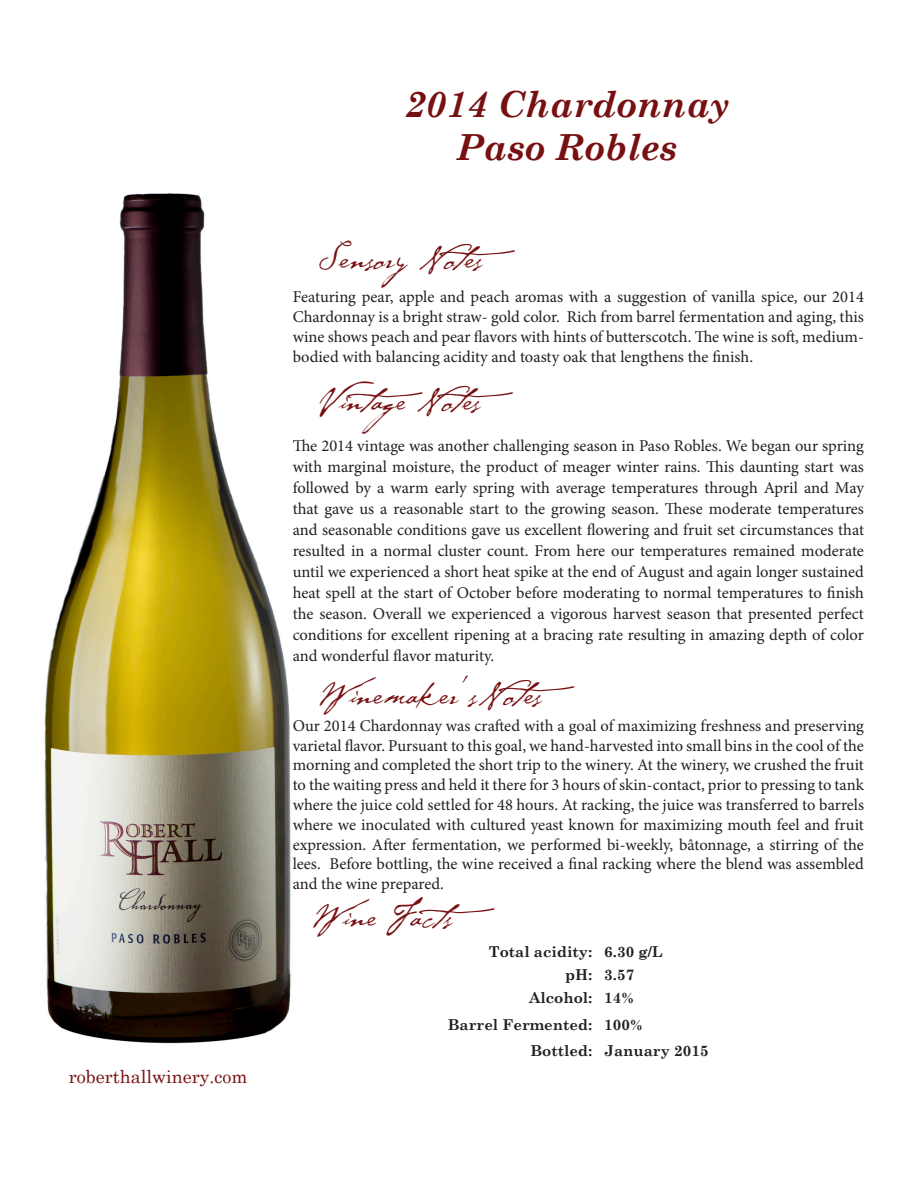
<style>
.page{position:relative;width:918px;height:1188px;background:#fff}
.page>*{position:absolute;margin:0;border:0;box-sizing:border-box;transform-origin:0 0}
.t1{font:36px "P22 Cezanne";color:#771012}
.t2{font:italic 700 36px "Century Schoolbook";color:#771012}
.t3{font:18px "Century Schoolbook";color:#771012}
.Notes_Body{font:16.5px/19.8px "Minion Pro";color:#231f20;text-align:justify}
.t4{font:700 15px "Century Schoolbook";color:#231f20}
</style>
<div class="page">
<img style="left:44px;top:193px;width:247px;height:851px">
<p class="t3" style="left:69px;top:1062px;width:180px">roberthallwinery.com</p>
<p class="t2" style="left:405px;top:77px;width:326px">2014 Chardonnay</p>
<p class="t2" style="left:457px;top:120px;width:222px">Paso Robles</p>
<p class="t1" style="left:318px;top:234px;width:214px">Sensory Notes</p>
<p class="Notes_Body" style="left:293px;top:287px;width:573px">Featuring pear, apple and peach aromas with a suggestion of vanilla spice, our 2014<br>Chardonnay is a bright straw- gold color. Rich from barrel fermentation and aging, this wine shows peach and pear flavors with hints of butterscotch. The wine is soft, medium&shy;bodied with balancing acidity and toasty oak that lengthens the finish.</p>
<p class="t1" style="left:318px;top:375px;width:212px">Vi n tage No te s</p>
<p class="Notes_Body" style="left:293px;top:435px;width:573px;line-height:21px">The 2014 vintage was another challenging season in Paso Robles. We began our spring with marginal moisture, the product of meager winter rains. This daunting start was followed by a warm early spring with average temperatures through April and May that gave us a reasonable start to the growing season. These moderate temperatures and seasonable conditions gave us excellent flowering and fruit set circumstances that resulted in a normal cluster count. From here our temperatures remained moderate until we experienced a short heat spike at the end of August and again longer sustained heat spell at the start of October before moderating to normal temperatures to finish the season. Overall we experienced a vigorous harvest season that presented perfect conditions for excellent ripening at a bracing rate resulting in amazing depth of color and wonderful flavor maturity.</p>
<p class="t1" style="left:318px;top:670px;width:273px">Winemaker’sNotes</p>
<p class="Notes_Body" style="left:293px;top:716px;width:573px">Our 2014 Chardonnay was crafted with a goal of maximizing freshness and preserving varietal flavor. Pursuant to this goal, we hand-harvested into small bins in the cool of the morning and completed the short trip to the winery. At the winery, we crushed the fruit to the waiting press and held it there for 3 hours of skin-contact, prior to pressing to tank where the juice cold settled for 48 hours. At racking, the juice was transferred to barrels where we inoculated with cultured yeast known for maximizing mouth feel and fruit expression. After fermentation, we performed bi-weekly, bâtonnage, a stirring of the lees. Before bottling, the wine received a final racking where the blend was assembled and the wine prepared.</p>
<p class="t1" style="left:312px;top:892px;width:200px">Wine Facts</p>
<p class="t4" style="left:489px;top:940px;width:105px">Total acidity:</p>
<p class="t4" style="left:604px;top:940px;width:60px">6.30 g/L</p>
<p class="t4" style="left:565px;top:963px;width:29px">pH:</p>
<p class="t4" style="left:604px;top:963px;width:32px">3.57</p>
<p class="t4" style="left:529px;top:986px;width:65px">Alcohol:</p>
<p class="t4" style="left:604px;top:986px;width:31px">14%</p>
<p class="t4" style="left:448px;top:1013px;width:146px">Barrel Fermented:</p>
<p class="t4" style="left:604px;top:1013px;width:40px">100%</p>
<p class="t4" style="left:531px;top:1039px;width:63px">Bottled:</p>
<p class="t4" style="left:604px;top:1039px;width:106px">January 2015</p>
</div>
